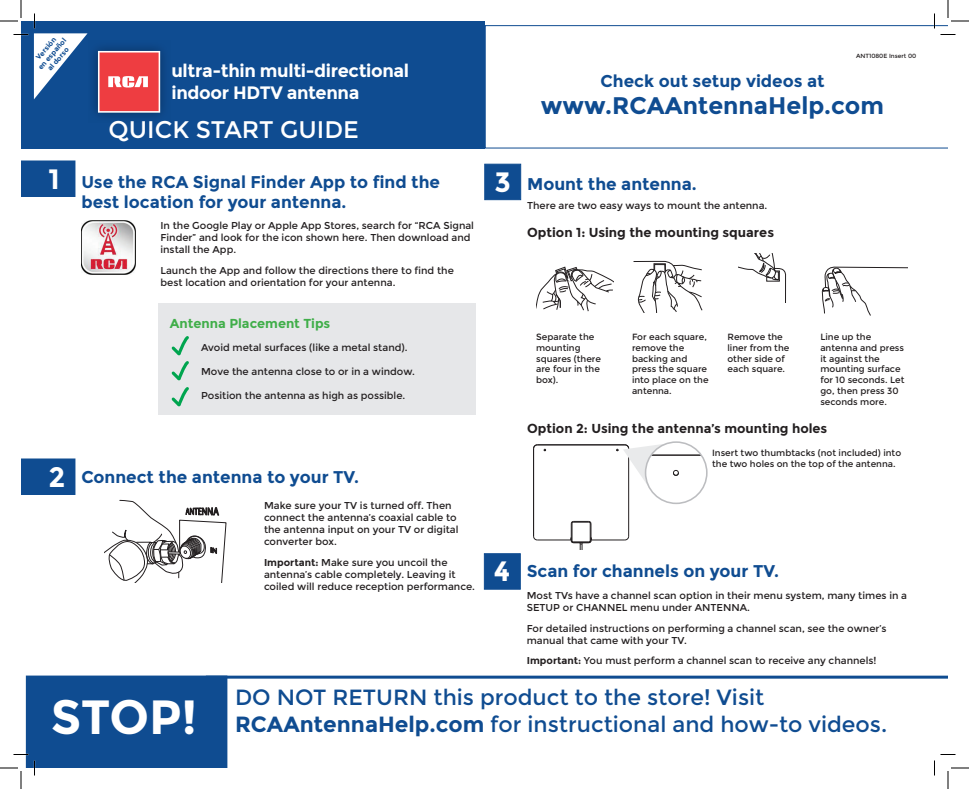
<style>
.page{position:relative;width:969px;height:789px;background:#fff}
.page>*{position:absolute;margin:0;border:0;box-sizing:border-box;transform-origin:0 0}
.t1{font:700 48px "Montserrat";color:#fff}
.t2{font:700 28px "Montserrat";color:#fff}
.t3{font:700 24px "Montserrat";color:#0f4c91}
.t4{font:24px "Montserrat";color:#fff}
.t5{font:22px/27px "Montserrat";color:#0f4c91}
.t6{font:700 18px/21.6px "Montserrat";letter-spacing:-.02em;color:#fff}
.t7{font:700 17px/20.4px "Montserrat";color:#0f4c91}
.t8{font:700 13px "Montserrat";color:#231f20}
.t9{font:700 13px "Montserrat";color:#40ae49}
.t10{font:10px/12px "Montserrat";color:#231f20}
.t11{font:9px/10.8px "Montserrat";color:#231f20}
.t12{font:700 7px/8px "Montserrat";color:#0f4c91;text-align:center}
.t13{font:6px "Montserrat";color:#231f20}
.s1{font-size:28px;color:#fff}
.s2{font-weight:700}
</style>
<div class="page">
<div style="left:158px;top:303px;width:318px;height:111px;background:#e6e7e9"></div>
<div style="left:21px;top:160px;width:54px;height:37px;background:#0f4c91"></div>
<svg style="left:227px;top:676px;width:721px;height:92px"></svg>
<svg style="left:537px;top:267px;width:76px;height:44px"></svg>
<svg style="left:633px;top:261px;width:69px;height:51px"></svg>
<svg style="left:739px;top:253px;width:47px;height:50px"></svg>
<svg style="left:822px;top:267px;width:85px;height:49px"></svg>
<hr style="left:537px;top:540px;width:34px;height:1px;background:#231f20">
<hr style="left:628px;top:449px;width:1px;height:87px;background:#231f20">
<hr style="left:592px;top:540px;width:33px;height:1px;background:#231f20">
<hr style="left:537px;top:445px;width:88px;height:1px;background:#231f20">
<hr style="left:533px;top:449px;width:1px;height:87px;background:#231f20">
<svg style="left:570px;top:521px;width:22px;height:28px"></svg>
<svg style="left:616px;top:444px;width:48px;height:46px"></svg>
<div style="left:646px;top:442px;width:61px;height:61px;background:#fff;border-radius:50%"></div>
<hr style="left:646px;top:455px;width:56px;height:1px;background:#231f20">
<svg style="left:701px;top:454px;width:4px;height:10px"></svg>
<svg style="left:673px;top:470px;width:6px;height:6px"></svg>
<div style="left:645px;top:441px;width:63px;height:63px;border:2px solid #bcbdc0;border-radius:50%"></div>
<div style="left:21px;top:458px;width:54px;height:37px;background:#0f4c91"></div>
<div style="left:484px;top:164px;width:37px;height:36px;background:#0f4c91;border:1px solid #0f4c91"></div>
<div style="left:484px;top:553px;width:37px;height:37px;background:#0f4c91;border:1px solid #0f4c91"></div>
<svg style="left:171px;top:336px;width:18px;height:45px"></svg>
<svg style="left:171px;top:387px;width:18px;height:20px"></svg>
<svg style="left:104px;top:500px;width:122px;height:83px"></svg>
<svg style="left:485px;top:25px;width:463px;height:124px"></svg>
<div style="left:21px;top:21px;width:464px;height:128px;background:#0f4c91"></div>
<svg style="left:88px;top:40px;width:82px;height:83px;background:#0e4788"></svg>
<svg style="left:98px;top:51px;width:62px;height:62px;background:#ef5f62"></svg>
<img style="left:81px;top:220px;width:54px;height:54px">
<svg style="left:14px;top:34px;width:14px;height:1px"></svg>
<svg style="left:940px;top:34px;width:16px;height:1px"></svg>
<svg style="left:34px;top:14px;width:54px;height:85px"></svg>
<svg style="left:934px;top:14px;width:1px;height:14px"></svg>
<svg style="left:0;top:0;width:22px;height:22px"></svg>
<svg style="left:0;top:676px;width:227px;height:113px"></svg>
<svg style="left:947px;top:0;width:22px;height:22px"></svg>
<svg style="left:934px;top:754px;width:35px;height:35px"></svg>
<p class="t12" style="left:31px;top:60px;width:40px;rotate:-49deg">Versión<br>en español al dorso</p>
<h2 class="t2" style="left:49px;top:162px;width:13px">1</h2>
<h3 class="t6" style="left:172px;top:60px;width:239px">ultra-thin multi-directional indoor HDTV antenna</h3>
<h3 class="t4" style="left:109px;top:116px;width:252px">QUICK START GUIDE</h3>
<h3 class="t7" style="left:81px;top:172px;width:360px">Use the RCA Signal Finder App to find the best location for your antenna.</h3>
<p class="t10" style="left:160px;top:220px;width:315px">In the Google Play or Apple App Stores, search for “RCA Signal<br>Finder” and look for the icon shown here. Then download and install the App.</p>
<p class="t10" style="left:160px;top:264px;width:295px">Launch the App and follow the directions there to find the best location and orientation for your antenna.</p>
<h3 class="t9" style="left:170px;top:316px;width:162px">Antenna Placement Tips</h3>
<p class="t10" style="left:201px;top:342px;width:208px">Avoid metal surfaces (like a metal stand).</p>
<p class="t10" style="left:201px;top:365px;width:215px">Move the antenna close to or in a window.</p>
<p class="t10" style="left:201px;top:389px;width:206px">Position the antenna as high as possible.</p>
<h3 class="t7" style="left:49px;top:467px;width:312px"><span class="s1">2</span> Connect the antenna to your TV.</h3>
<p class="t10" style="left:264px;top:500px;width:196px">Make sure your TV is turned off. Then connect the antenna’s coaxial cable to the antenna input on your TV or digital converter box.</p>
<p class="t10" style="left:264px;top:556px;width:213px"><span class="s2">Important:</span> Make sure you uncoil the antenna’s cable completely. Leaving it coiled will reduce reception performance.</p>
<p class="t13" style="left:856px;top:52px;width:62px">ANT1080E Insert 00</p>
<h3 class="t7" style="left:600px;top:71px;width:226px">Check out setup videos at</h3>
<h3 class="t3" style="left:541px;top:91px;width:345px">www.RCAAntennaHelp.com</h3>
<h3 class="t7" style="left:494px;top:174px;width:204px"><span class="s1">3</span> Mount the antenna.</h3>
<p class="t10" style="left:527px;top:200px;width:242px">There are two easy ways to mount the antenna.</p>
<h3 class="t8" style="left:527px;top:225px;width:248px">Option 1: Using the mounting squares</h3>
<p class="t11" style="left:536px;top:332px;width:66px">Separate the mounting squares (there are four in the box).</p>
<p class="t11" style="left:632px;top:332px;width:78px">For each square, remove the backing and press the square into place on the antenna.</p>
<p class="t11" style="left:728px;top:332px;width:63px">Remove the liner from the other side of each square.</p>
<p class="t11" style="left:820px;top:332px;width:86px">Line up the antenna and press it against the mounting surface for 10 seconds. Let go, then press 30 seconds more.</p>
<h3 class="t8" style="left:527px;top:420px;width:302px">Option 2: Using the antenna’s mounting holes</h3>
<p class="t11" style="left:712px;top:447px;width:191px">Insert two thumbtacks (not included) into the two holes on the top of the antenna.</p>
<h3 class="t7" style="left:494px;top:561px;width:287px"><span class="s1">4</span> Scan for channels on your TV.</h3>
<p class="t10" style="left:527px;top:590px;width:382px">Most TVs have a channel scan option in their menu system, many times in a<br>SETUP or CHANNEL menu under ANTENNA.</p>
<p class="t10" style="left:527px;top:622px;width:361px">For detailed instructions on performing a channel scan, see the owner’s manual that came with your TV.</p>
<p class="t10" style="left:527px;top:655px;width:351px"><span class="s2">Important:</span> You must perform a channel scan to receive any channels!</p>
<h1 class="t1" style="left:51px;top:688px;width:147px">STOP!</h1>
<h3 class="t5" style="left:235px;top:684px;width:654px">DO NOT RETURN this product to the store! Visit<br><span class="s2">RCAAntennaHelp.com</span> for instructional and how-to videos.</h3>
</div>
